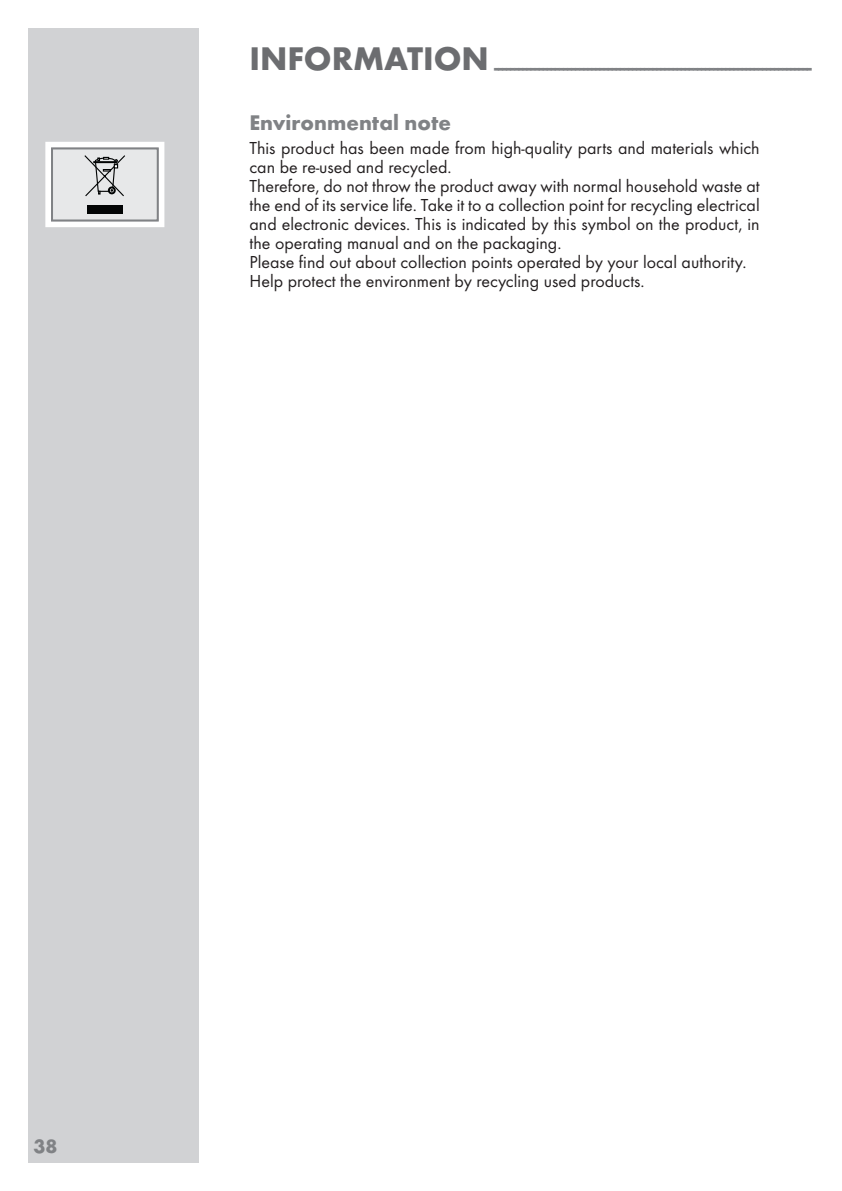
<style>
.page{position:relative;width:842px;height:1191px;background:#fff}
.page>*{position:absolute;margin:0;border:0;box-sizing:border-box;transform-origin:0 0}
.t1{font:700 22px "Futura TOT";color:#808285}
.t2{font:700 20px "Futura TOT";color:#808285}
.t3{font:18px/19px "Futura TOT Boo";color:#231f20}
</style>
<div class="page">
<div style="left:28px;top:28px;width:170px;height:1134px;background:#d1d2d4"></div>
<div style="left:45px;top:142px;width:119px;height:85px;border:6px solid #fff"></div>
<div style="left:53px;top:149px;width:104px;height:70px;background:#e7e8e9"></div>
<div style="left:87px;top:205px;width:35px;height:9px;background:#020404"></div>
<svg style="left:84px;top:155px;width:41px;height:42px"></svg>
<div style="left:51px;top:147px;width:108px;height:74px;border:2px solid #808285"></div>
<p class="t2" style="left:249px;top:61px;width:564px"><sup>INFORMATION</sup> ------------------------------------------------------------------------------</p>
<p class="t1" style="left:249px;top:115px;width:203px">Environmental note</p>
<p class="t3" style="left:249px;top:140px;width:512px">This product has been made from high-quality parts and materials which can be re-used and recycled.<br>Therefore, do not throw the product away with normal household waste at the end of its service life. Take it to a collection point for recycling electrical and electronic devices. This is indicated by this symbol on the product, in the operating manual and on the packaging.<br>Please find out about collection points operated by your local authority.<br>Help protect the environment by recycling used products.</p>
<p class="t2" style="left:33px;top:1139px;width:25px">38</p>
</div>
